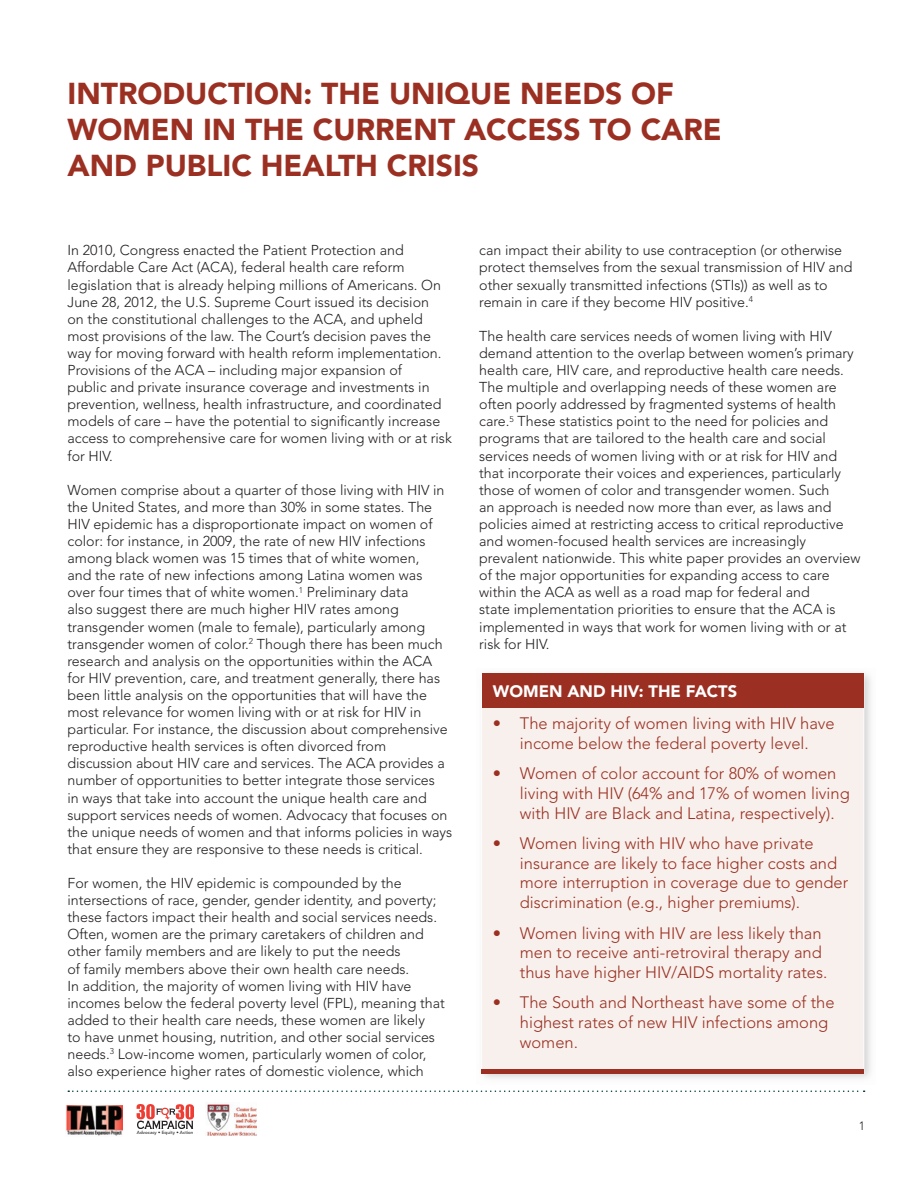
<style>
.page{position:relative;width:918px;height:1188px;background:#fff}
.page>*{position:absolute;margin:0;border:0;box-sizing:border-box;transform-origin:0 0}
.t1{font:900 30px/36px "Avenir";color:#9b3022}
.t2{font:300 16.5px/19.8px "Avenir";color:#9b3022}
.t3{font:900 16.5px "Avenir";color:#fff}
.t4{font:300 14.25px/17.1px "Avenir";color:#231f20}
.t5{font:300 12px "Avenir";color:#231f20}
.t6{font:500 4.5px "Avenir";letter-spacing:.01em;color:#231f20}
</style>
<div class="page">
<svg style="left:68px;top:1090px;width:797px;height:2px"></svg>
<img style="left:137px;top:1105px;width:57px;height:24px">
<img style="left:66px;top:1106px;width:56px;height:30px">
<img style="left:207px;top:1104px;width:50px;height:31px">
<div style="left:477px;top:668px;width:399px;height:416px;background:#231f20;opacity:.2"></div>
<div style="left:482px;top:674px;width:382px;height:399px;background:#f7f0ec;border:1px solid #fff"></div>
<div style="left:482px;top:674px;width:382px;height:34px;background:#9b3022"></div>
<hr style="left:482px;top:1070px;width:382px;height:4px;background:#9b3022">
<h1 class="t1" style="left:68px;top:75px;width:656px">INTRODUCTION: THE UNIQUE NEEDS OF<br>WOMEN IN THE CURRENT ACCESS TO CARE<br>AND PUBLIC HEALTH CRISIS</h1>
<p class="t4" style="left:68px;top:242px;width:386px">In 2010, Congress enacted the Patient Protection and Affordable Care Act (ACA), federal health care reform legislation that is already helping millions of Americans. On June 28, 2012, the U.S. Supreme Court issued its decision<br>on the constitutional challenges to the ACA, and upheld most provisions of the law. The Court’s decision paves the way for moving forward with health reform implementation.<br>Provisions of the ACA – including major expansion of<br>public and private insurance coverage and investments in prevention, wellness, health infrastructure, and coordinated models of care – have the potential to significantly increase access to comprehensive care for women living with or at risk for HIV.</p>
<p class="t4" style="left:68px;top:481px;width:386px">Women comprise about a quarter of those living with HIV in the United States, and more than 30% in some states. The HIV epidemic has a disproportionate impact on women of color: for instance, in 2009, the rate of new HIV infections among black women was 15 times that of white women,<br>and the rate of new infections among Latina women was over four times that of white women.<sup>1</sup> Preliminary data<br>also suggest there are much higher HIV rates among transgender women (male to female), particularly among transgender women of color.<sup>2</sup> Though there has been much research and analysis on the opportunities within the ACA for HIV prevention, care, and treatment generally, there has been little analysis on the opportunities that will have the most relevance for women living with or at risk for HIV in particular. For instance, the discussion about comprehensive reproductive health services is often divorced from discussion about HIV care and services. The ACA provides a number of opportunities to better integrate those services<br>in ways that take into account the unique health care and support services needs of women. Advocacy that focuses on the unique needs of women and that informs policies in ways that ensure they are responsive to these needs is critical.</p>
<p class="t4" style="left:68px;top:875px;width:379px">For women, the HIV epidemic is compounded by the intersections of race, gender, gender identity, and poverty; these factors impact their health and social services needs.<br>Often, women are the primary caretakers of children and other family members and are likely to put the needs<br>of family members above their own health care needs.<br>In addition, the majority of women living with HIV have incomes below the federal poverty level (FPL), meaning that added to their health care needs, these women are likely<br>to have unmet housing, nutrition, and other social services needs.<sup>3</sup> Low-income women, particularly women of color, also experience higher rates of domestic violence, which</p>
<p class="t6" style="left:137px;top:1130px;width:58px">Advocacy • Equity • Action</p>
<p class="t4" style="left:479px;top:242px;width:375px">can impact their ability to use contraception (or otherwise protect themselves from the sexual transmission of HIV and other sexually transmitted infections (STIs)) as well as to remain in care if they become HIV positive.<sup>4</sup></p>
<p class="t4" style="left:479px;top:327px;width:383px">The health care services needs of women living with HIV demand attention to the overlap between women’s primary health care, HIV care, and reproductive health care needs.<br>The multiple and overlapping needs of these women are often poorly addressed by fragmented systems of health care.<sup>5</sup> These statistics point to the need for policies and programs that are tailored to the health care and social services needs of women living with or at risk for HIV and that incorporate their voices and experiences, particularly those of women of color and transgender women. Such<br>an approach is needed now more than ever, as laws and policies aimed at restricting access to critical reproductive and women-focused health services are increasingly prevalent nationwide. This white paper provides an overview of the major opportunities for expanding access to care within the ACA as well as a road map for federal and<br>state implementation priorities to ensure that the ACA is implemented in ways that work for women living with or at risk for HIV.</p>
<p class="t3" style="left:493px;top:682px;width:246px">WOMEN AND HIV: THE FACTS</p>
<p class="t2" style="left:493px;top:713px;width:343px;text-align:center">• The majority of women living with HIV have income below the federal poverty level.</p>
<p class="t2" style="left:520px;top:763px;width:331px;text-indent:-27px">• Women of color account for 80% of women living with HIV (64% and 17% of women living with HIV are Black and Latina, respectively).</p>
<p class="t2" style="left:520px;top:833px;width:330px;text-indent:-27px">• Women living with HIV who have private insurance are likely to face higher costs and more interruption in coverage due to gender discrimination (e.g., higher premiums).</p>
<p class="t2" style="left:520px;top:923px;width:309px;text-indent:-27px">• Women living with HIV are less likely than men to receive anti-retroviral therapy and thus have higher HIV/AIDS mortality rates.</p>
<p class="t2" style="left:520px;top:993px;width:316px;text-indent:-27px">• The South and Northeast have some of the highest rates of new HIV infections among women.</p>
<p class="t5" style="left:859px;top:1118px;width:8px">1</p>
</div>
